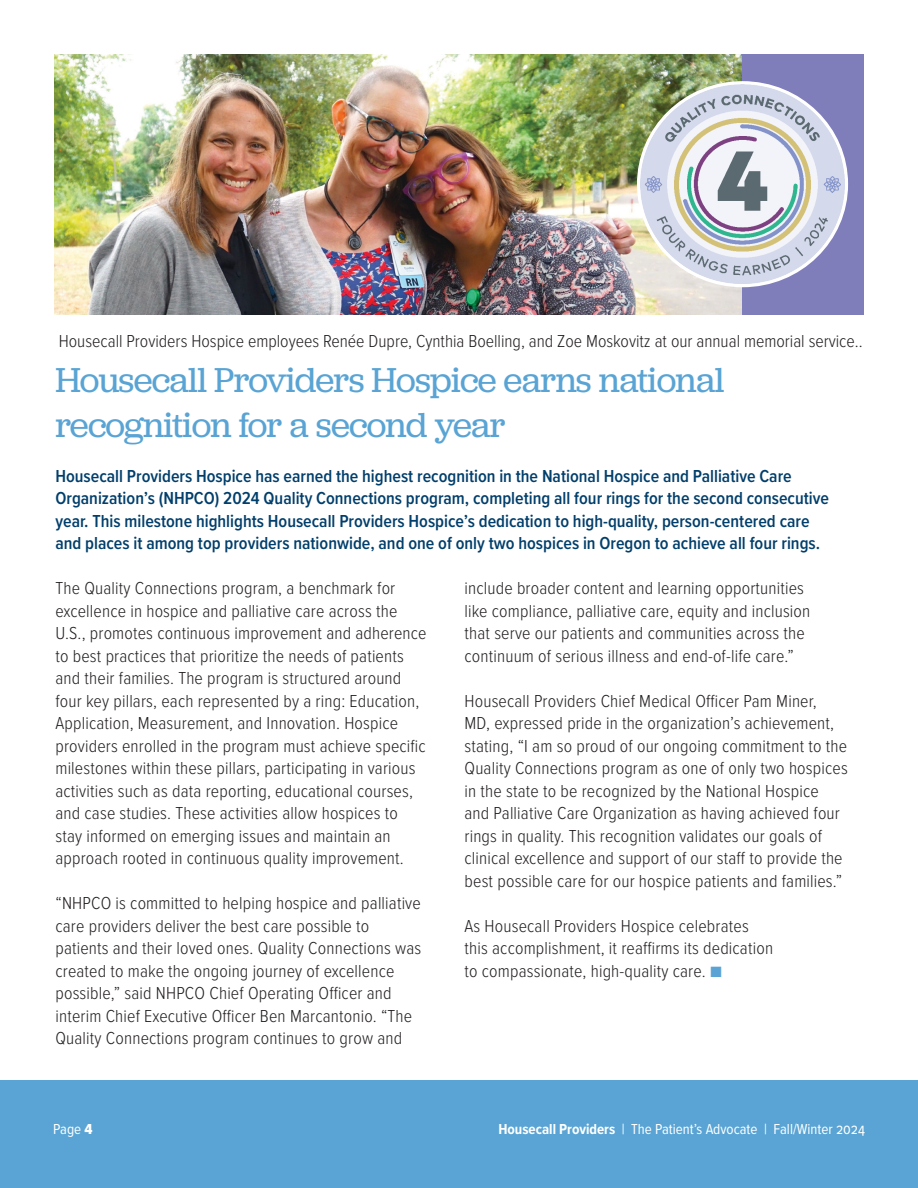
<style>
.page{position:relative;width:918px;height:1188px;background:#fff}
.page>*{position:absolute;margin:0;border:0;box-sizing:border-box;transform-origin:0 0}
.t1{font:36px/45px "Jubilat";letter-spacing:-.02em;color:#59a4d4}
.t2{font:300 18px/22.5px "Proxima Nova Cond";letter-spacing:.01em;color:#231f20}
.t3{font:600 18px/22.5px "Proxima Nova Cond";color:#003e6b}
.t4{font:15px "Proxima Nova Cond";color:#fff}
.s1{font-family:"Proxima Nova";color:#59a4d4}
.s2{font-family:"Proxima Nova Cond Extrabld"}
.s3{font-weight:700}
</style>
<div class="page">
<div style="left:0;top:1080px;width:918px;height:108px;background:#59a4d4"></div>
<img style="left:54px;top:54px;width:689px;height:261px">
<div style="left:743px;top:54px;width:121px;height:261px;background:#807dbb"></div>
<img style="left:641px;top:85px;width:204px;height:199px">
<p class="t2" style="left:59px;top:328px;width:805px">Housecall Providers Hospice employees Renée Dupre, Cynthia Boelling, and Zoe Moskovitz at our annual memorial service..</p>
<h1 class="t1" style="left:55px;top:356px;width:671px">Housecall Providers Hospice earns national recognition for a second year</h1>
<p class="t3" style="left:55px;top:464px;width:775px">Housecall Providers Hospice has earned the highest recognition in the National Hospice and Palliative Care Organization’s (NHPCO) 2024 Quality Connections program, completing all four rings for the second consecutive year. This milestone highlights Housecall Providers Hospice’s dedication to high-quality, person-centered care and places it among top providers nationwide, and one of only two hospices in Oregon to achieve all four rings.</p>
<p class="t2" style="left:55px;top:576px;width:373px">The Quality Connections program, a benchmark for excellence in hospice and palliative care across the U.S., promotes continuous improvement and adherence to best practices that prioritize the needs of patients and their families. The program is structured around four key pillars, each represented by a ring: Education, Application, Measurement, and Innovation. Hospice providers enrolled in the program must achieve specific milestones within these pillars, participating in various activities such as data reporting, educational courses, and case studies. These activities allow hospices to stay informed on emerging issues and maintain an approach rooted in continuous quality improvement.</p>
<p class="t2" style="left:55px;top:891px;width:367px">“NHPCO is committed to helping hospice and palliative care providers deliver the best care possible to patients and their loved ones. Quality Connections was created to make the ongoing journey of excellence possible,” said NHPCO Chief Operating Officer and interim Chief Executive Officer Ben Marcantonio. “The Quality Connections program continues to grow and</p>
<p class="t2" style="left:465px;top:576px;width:347px">include broader content and learning opportunities like compliance, palliative care, equity and inclusion that serve our patients and communities across the continuum of serious illness and end-of-life care.”</p>
<p class="t2" style="left:465px;top:688px;width:385px">Housecall Providers Chief Medical Officer Pam Miner,<br>MD, expressed pride in the organization’s achievement, stating, “I am so proud of our ongoing commitment to the Quality Connections program as one of only two hospices in the state to be recognized by the National Hospice and Palliative Care Organization as having achieved four rings in quality. This recognition validates our goals of clinical excellence and support of our staff to provide the best possible care for our hospice patients and families.”</p>
<p class="t2" style="left:465px;top:913px;width:310px">As Housecall Providers Hospice celebrates this accomplishment, it reaffirms its dedication to compassionate, high-quality care. <span class="s1">■</span></p>
<p class="t4" style="left:53px;top:1118px;width:41px">Page <span class="s2">4</span></p>
<p class="t4" style="left:498px;top:1118px;width:368px"><span class="s3">Housecall Providers</span> | The Patient’s Advocate | Fall/Winter 2024</p>
</div>
